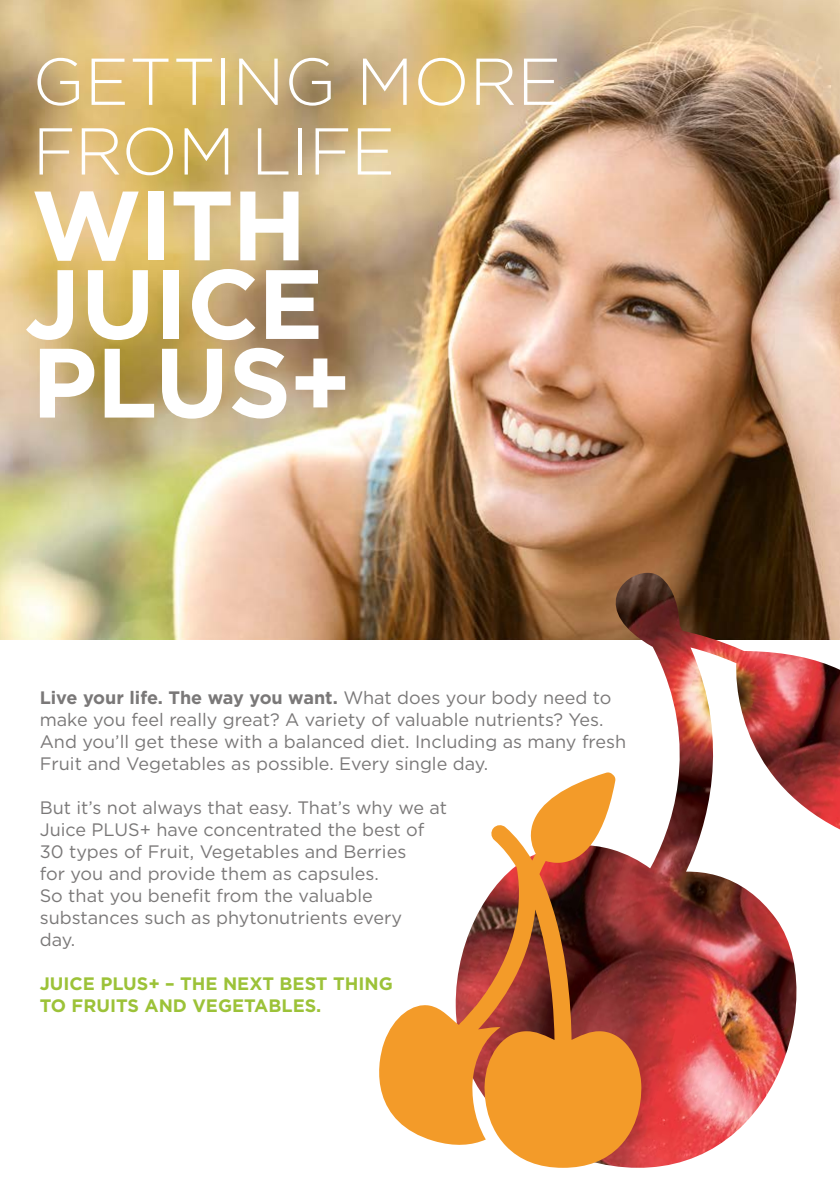
<style>
.page{position:relative;width:840px;height:1191px;background:#fff}
.page>*{position:absolute;margin:0;border:0;box-sizing:border-box;transform-origin:0 0}
.t1{font:700 98.2px/78.6px "Gotham";letter-spacing:-.015em;color:#fff}
.t2{font:300 66px/69.6px "Gotham";letter-spacing:-.005em;color:#fff}
.t3{font:18px/22px "Gotham";color:#7a7878}
.t4{font:700 18px/22px "Gotham";color:#9cc238}
.s1{font-weight:700}
</style>
<div class="page">
<img style="left:0;top:0;width:839px;height:639px">
<img style="left:454px;top:573px;width:385px;height:595px">
<svg style="left:379px;top:772px;width:262px;height:395px"></svg>
<h2 class="t2" style="left:33px;top:45px;width:530px">GETTING MORE<br>FROM LIFE</h2>
<h1 class="t1" style="left:25px;top:186px;width:328px">WITH<br>JUICE<br>PLUS+</h1>
<p class="t3" style="left:40px;top:686px;width:587px"><span class="s1">Live your life. The way you want.</span> What does your body need to make you feel really great? A variety of valuable nutrients? Yes.<br>And you’ll get these with a balanced diet. Including as many fresh Fruit and Vegetables as possible. Every single day.</p>
<p class="t3" style="left:40px;top:796px;width:409px">But it’s not always that easy. That’s why we at Juice PLUS+ have concentrated the best of 30 types of Fruit, Vegetables and Berries<br>for you and provide them as capsules.<br>So that you benefit from the valuable substances such as phytonutrients every<br>day.</p>
<p class="t4" style="left:40px;top:972px;width:354px">JUICE PLUS+ – THE NEXT BEST THING<br>TO FRUITS AND VEGETABLES.</p>
</div>
